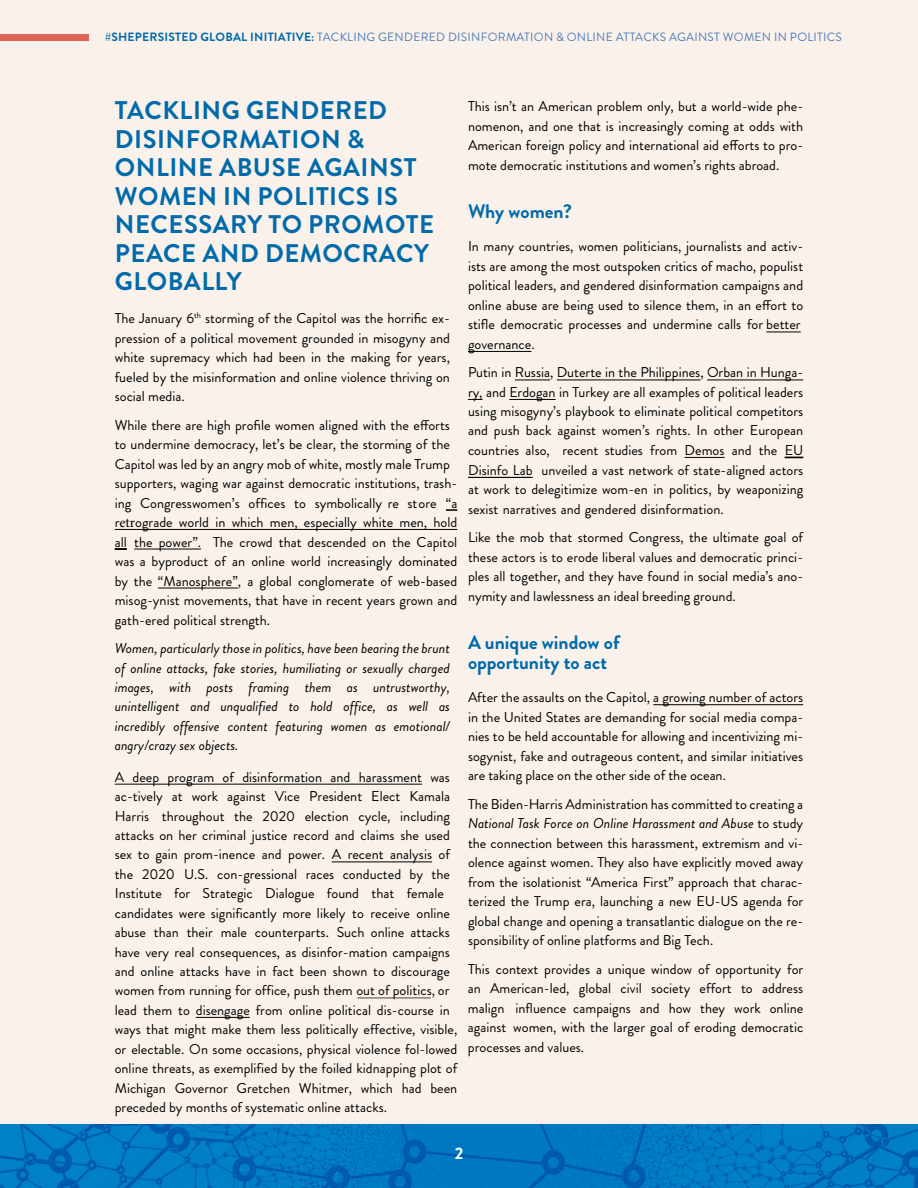
<style>
.page{position:relative;width:918px;height:1188px;background:#faf1ea}
.page>*{position:absolute;margin:0;border:0;box-sizing:border-box;transform-origin:0 0}
.t1{font:700 25.5px/28.5px "Brandon Grotesque";letter-spacing:.02em;color:#006aab}
.t2{font:700 19.5px/20.1px "Brandon Grotesque";color:#006aab}
.t3{font:700 16.5px "Brandon Grotesque";color:#fff}
.t4{font:14.25px/19.5px "Brandon Grotesque";color:#000;text-align:justify}
.t5{font:italic 14.25px/19.5px "Brandon Grotesque";color:#000;text-align:justify}
.t6{font:12px "Brandon Grotesque";letter-spacing:.02em;color:#4d7db7}
.s1{font-weight:700;color:#006aab}
.s2{font-family:"Minion Pro"}
.s3{font-style:italic}
</style>
<div class="page">
<img style="left:0;top:1124px;width:918px;height:64px">
<hr style="left:196px;top:1017px;width:54px;height:1px;background:#000">
<hr style="left:358px;top:997px;width:73px;height:2px;background:#000">
<hr style="left:332px;top:862px;width:100px;height:1px;background:#000">
<hr style="left:115px;top:784px;width:307px;height:1px;background:#000">
<hr style="left:158px;top:588px;width:80px;height:1px;background:#000">
<hr style="left:134px;top:549px;width:67px;height:1px;background:#000">
<svg style="left:115px;top:549px;width:12px;height:1px"></svg>
<hr style="left:115px;top:529px;width:342px;height:1px;background:#000">
<hr style="left:653px;top:704px;width:150px;height:1px;background:#000">
<hr style="left:468px;top:477px;width:65px;height:1px;background:#000">
<svg style="left:785px;top:457px;width:18px;height:1px"></svg>
<hr style="left:685px;top:457px;width:40px;height:1px;background:#000">
<hr style="left:509px;top:399px;width:47px;height:1px;background:#000">
<svg style="left:468px;top:399px;width:15px;height:1px"></svg>
<hr style="left:707px;top:380px;width:96px;height:1px;background:#000">
<hr style="left:557px;top:380px;width:143px;height:1px;background:#000">
<hr style="left:515px;top:380px;width:35px;height:1px;background:#000">
<hr style="left:468px;top:351px;width:63px;height:1px;background:#000">
<hr style="left:766px;top:332px;width:35px;height:1px;background:#000">
<div style="left:0;top:34px;width:88px;height:7px;background:#df6457"></div>
<p class="t6" style="left:105px;top:28px;width:739px"><span class="s1">#SHEPERSISTED GLOBAL INITIATIVE:</span> TACKLING GENDERED DISINFORMATION &amp; ONLINE ATTACKS AGAINST WOMEN IN POLITICS</p>
<h1 class="t1" style="left:115px;top:96px;width:321px">TACKLING GENDERED<br>DISINFORMATION &amp;<br>ONLINE ABUSE AGAINST<br>WOMEN IN POLITICS IS<br>NECESSARY TO PROMOTE<br>PEACE AND DEMOCRACY<br>GLOBALLY</h1>
<p class="t4" style="left:115px;top:309px;width:337px">The January 6<sup>th</sup> storming of the Capitol was the horrific ex&shy;pression of a political movement grounded in misogyny and white supremacy which had been in the making for years, fueled by the misinformation and online violence thriving on social media.</p>
<p class="t4" style="left:115px;top:415px;width:344px;text-align:left">While there are high profile women aligned with the efforts to undermine democracy, let’s be clear, the storming of the Capitol was led by an angry mob of white, mostly male Trump supporters, waging war against democratic institutions, trash&shy;ing Congresswomen’s offices to symbolically re store “a r<span class="s2">etr</span>ograde world in which men, especially white men, hold all the power”. The crowd that descended on the Capitol was a byproduct of an online world increasingly dominated by the “Manosphere”, a global conglomerate of web-based misog-ynist movements, that have in recent years grown and gath-ered political strength.</p>
<p class="t5" style="left:115px;top:639px;width:337px">Women, particularly those in politics, have been bearing the brunt of online attacks, fake stories, humiliating or sexually charged images, with posts framing them as untrustworthy, unintelligent and unqualified to hold office, as well as incredibly offensive content featuring women as emotional/ angry/crazy sex objects.</p>
<p class="t4" style="left:115px;top:767px;width:344px;text-align:left">A deep program of disinformation and harassment was ac-tively at work against Vice President Elect Kamala Harris throughout the 2020 election cycle, including attacks on her criminal justice record and claims she used sex to gain prom-inence and power. A recent analysis of the 2020 U.S. con-gressional races conducted by the Institute for Strategic Dialogue found that female candidates were significantly more likely to receive online abuse than their male counterparts. Such online attacks have very real consequences, as disinfor-mation campaigns and online attacks have in fact been shown to discourage women from running for office, push them out of politics, or lead them to disengage from online political dis-course in ways that might make them less politically effective, visible, or electable. On some occasions, physical violence fol-lowed online threats, as exemplified by the foiled kidnapping plot of Michigan Governor Gretchen Whitmer, which had been preceded by months of systematic online attacks.</p>
<p class="t4" style="left:468px;top:97px;width:337px">This isn’t an American problem only, but a world-wide phe&shy;nomenon, and one that is increasingly coming at odds with American foreign policy and international aid efforts to pro&shy;mote democratic institutions and women’s rights abroad.</p>
<h2 class="t2" style="left:468px;top:202px;width:106px">Why women?</h2>
<p class="t4" style="left:468px;top:237px;width:337px;text-align:left">In many countries, women politicians, journalists and activ&shy;ists are among the most outspoken critics of macho, populist political leaders, and gendered disinformation campaigns and online abuse are being used to silence them, in an effort to stifle democratic processes and undermine calls for better governance.</p>
<p class="t4" style="left:468px;top:363px;width:337px">Putin in Russia, Duterte in the Philippines, Orban in Hunga&shy;ry, and Erdogan in Turkey are all examples of political leaders using misogyny’s playbook to eliminate political competitors and push back against women’s rights. In other European countries also, recent studies from Demos and the EU Disinfo Lab unveiled a vast network of state-aligned actors at work to delegitimize wom-en in politics, by weaponizing sexist narratives and gendered disinformation.</p>
<p class="t4" style="left:468px;top:528px;width:337px">Like the mob that stormed Congress, the ultimate goal of these actors is to erode liberal values and democratic princi&shy;ples all together, and they have found in social media’s ano&shy;nymity and lawlessness an ideal breeding ground.</p>
<h2 class="t2" style="left:468px;top:633px;width:153px">A unique window of opportunity to act</h2>
<p class="t4" style="left:468px;top:688px;width:337px">After the assaults on the Capitol, a growing number of actors in the United States are demanding for social media compa&shy;nies to be held accountable for allowing and incentivizing mi&shy;sogynist, fake and outrageous content, and similar initiatives are taking place on the other side of the ocean.</p>
<p class="t4" style="left:468px;top:794px;width:337px">The Biden-Harris Administration has committed to creating a <span class="s3">National Task Force on Online Harassment and Abuse</span> to study the connection between this harassment, extremism and vi&shy;olence against women. They also have explicitly moved away from the isolationist “America First” approach that charac&shy;terized the Trump era, launching a new EU-US agenda for global change and opening a transatlantic dialogue on the re&shy;sponsibility of online platforms and Big Tech.</p>
<p class="t4" style="left:468px;top:959px;width:337px">This context provides a unique window of opportunity for an American-led, global civil society effort to address malign influence campaigns and how they work online against women, with the larger goal of eroding democratic processes and values.</p>
<p class="t3" style="left:455px;top:1141px;width:10px">2</p>
</div>
